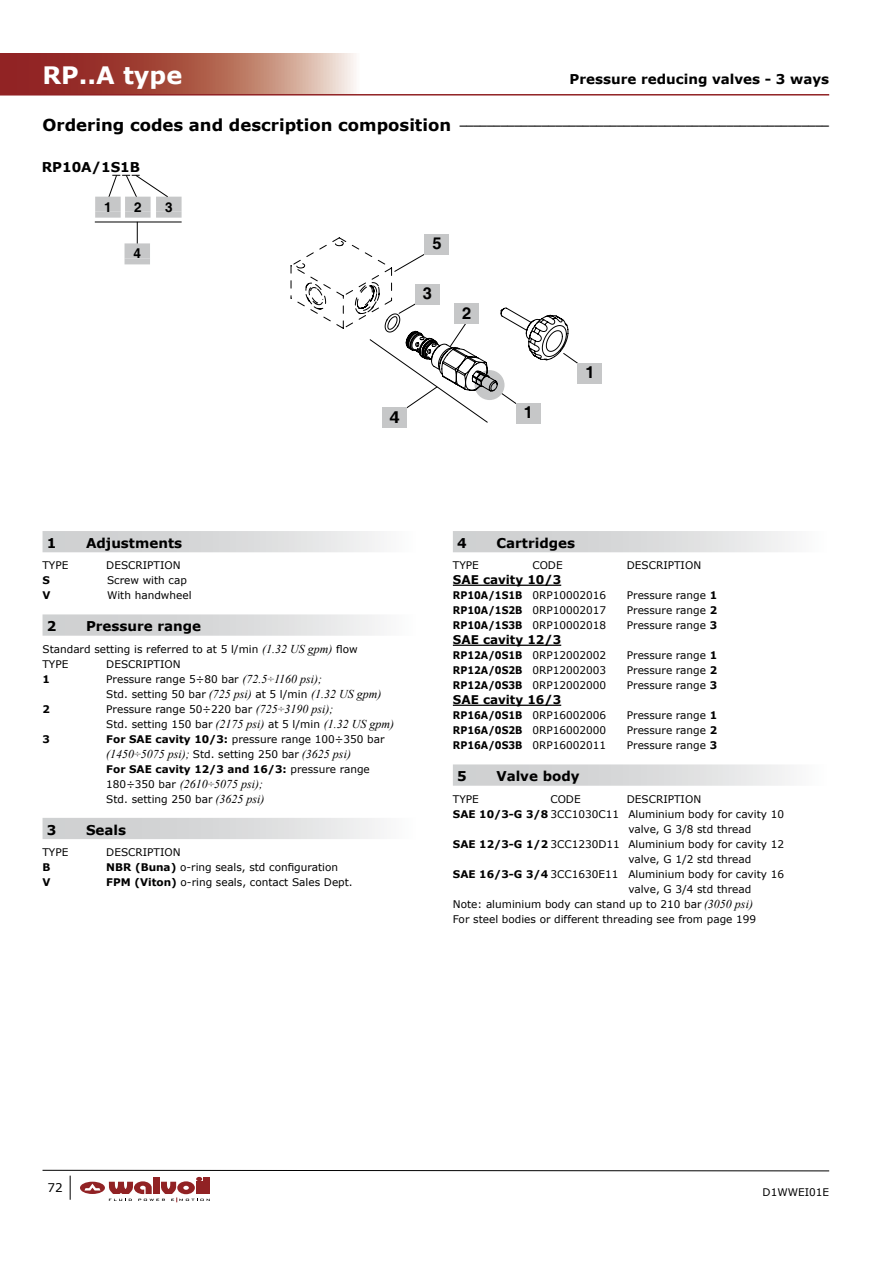
<style>
.page{position:relative;width:893px;height:1263px;background:#fff}
.page>*{position:absolute;margin:0;border:0;box-sizing:border-box;transform-origin:0 0}
.t1{font:700 24px "Verdana";color:#fff}
.t2{font:700 16.5px "Helvetica";color:#000}
.t3{font:700 16.5px "Helvetica";color:#000;scale:1.13 1}
.t4{font:700 13.5px "Verdana";color:#000}
.t5{font:700 13.5px "Helvetica";color:#000}
.t6{font:italic 12px "Times New Roman";color:#000}
.t7{font:700 12px "Verdana";color:#000}
.t8{font:12px "Verdana";color:#000}
.t9{font:10.5px/15px "Verdana";color:#000}
.t10{font:700 10.5px "Verdana";color:#000}
.t11{font:700 9.6px "Verdana";color:#000}
.s1{font-size:16.5px}
.s2{font-family:"Times New Roman";font-style:italic;font-size:12px}
.s3{font-weight:700}
.s4{font-family:"Verdana";font-style:normal;font-size:10.5px}
.s5{font-weight:400}
</style>
<div class="page">
<svg style="left:0;top:54px;width:356px;height:40px"></svg>
<hr style="left:0;top:94px;width:829px;height:2px;background:#912224">
<svg style="left:42px;top:1170px;width:788px;height:32px"></svg>
<hr style="left:95px;top:222px;width:87px;height:1px;background:#000">
<svg style="left:137px;top:222px;width:1px;height:21px"></svg>
<div style="left:125px;top:243px;width:25px;height:15px;background:#c6c7c8"></div>
<div style="left:125px;top:258px;width:25px;height:6px;background:#c6c7c8"></div>
<div style="left:95px;top:197px;width:26px;height:15px;background:#c6c7c8"></div>
<div style="left:95px;top:212px;width:26px;height:6px;background:#c6c7c8"></div>
<div style="left:125px;top:197px;width:26px;height:15px;background:#c6c7c8"></div>
<div style="left:125px;top:212px;width:26px;height:6px;background:#c6c7c8"></div>
<div style="left:156px;top:197px;width:26px;height:15px;background:#c6c7c8"></div>
<div style="left:156px;top:212px;width:26px;height:6px;background:#c6c7c8"></div>
<div style="left:43px;top:531px;width:376px;height:21px;background:linear-gradient(to right,#c6c8c9,#f5f5f5)"></div>
<div style="left:43px;top:614px;width:376px;height:22px;background:linear-gradient(to right,#c6c8c9,#f5f5f5)"></div>
<div style="left:43px;top:818px;width:376px;height:21px;background:linear-gradient(to right,#c6c8c9,#f5f5f5)"></div>
<div style="left:453px;top:531px;width:376px;height:21px;background:linear-gradient(to right,#c6c8c9,#f5f5f5)"></div>
<hr style="left:453px;top:585px;width:108px;height:1px;background:#000">
<hr style="left:453px;top:645px;width:108px;height:1px;background:#000">
<hr style="left:453px;top:705px;width:108px;height:1px;background:#000">
<div style="left:453px;top:764px;width:376px;height:22px;background:linear-gradient(to right,#c6c8c9,#f5f5f5)"></div>
<svg style="left:107px;top:175px;width:61px;height:25px"></svg>
<div style="left:382px;top:408px;width:25px;height:20px;background:#c6c7c8"></div>
<div style="left:424px;top:234px;width:25px;height:21px;background:#c6c7c8"></div>
<div style="left:516px;top:403px;width:25px;height:21px;background:#c6c7c8"></div>
<svg style="left:291px;top:237px;width:287px;height:186px"></svg>
<div style="left:577px;top:363px;width:25px;height:21px;background:#c6c7c8"></div>
<h1 class="t1" style="left:43px;top:58px;width:141px">RP..A type</h1>
<p class="t4" style="left:570px;top:69px;width:261px">Pressure reducing valves - 3 ways</p>
<p class="t11" style="left:43px;top:115px;width:788px"><span class="s1">Ordering codes and description composition</span> ______________________________________________________</p>
<p class="t4" style="left:42px;top:158px;width:100px">RP10A/1S1B</p>
<p class="t5" style="left:104px;top:199px;width:9px">1</p>
<p class="t5" style="left:134px;top:199px;width:9px">2</p>
<p class="t5" style="left:165px;top:199px;width:9px">3</p>
<p class="t5" style="left:134px;top:245px;width:9px">4</p>
<h2 class="t2" style="left:432px;top:233px;width:11px">5</h2>
<h2 class="t2" style="left:423px;top:283px;width:11px">3</h2>
<h2 class="t2" style="left:462px;top:303px;width:11px">2</h2>
<h2 class="t3" style="left:389px;top:407px;width:11px">4</h2>
<h2 class="t2" style="left:524px;top:402px;width:11px">1</h2>
<h2 class="t2" style="left:585px;top:362px;width:11px">1</h2>
<p class="t4" style="left:47px;top:534px;width:11px">1</p>
<p class="t4" style="left:86px;top:534px;width:98px">Adjustments</p>
<p class="t9" style="left:43px;top:558px;width:27px">TYPE</p>
<p class="t9" style="left:106px;top:558px;width:76px">DESCRIPTION</p>
<p class="t10" style="left:43px;top:573px;width:9px">S</p>
<p class="t9" style="left:107px;top:573px;width:81px">Screw with cap</p>
<p class="t10" style="left:43px;top:588px;width:10px">V</p>
<p class="t9" style="left:107px;top:588px;width:86px">With handwheel</p>
<p class="t4" style="left:47px;top:617px;width:11px">2</p>
<p class="t4" style="left:86px;top:617px;width:117px">Pressure range</p>
<p class="t9" style="left:43px;top:641px;width:317px">Standard setting is referred to at 5 l/min <span class="s2">(1.32 US gpm)</span> flow<br>TYPE</p>
<p class="t9" style="left:106px;top:656px;width:76px">DESCRIPTION</p>
<p class="t10" style="left:43px;top:672px;width:9px">1</p>
<p class="t9" style="left:106px;top:671px;width:277px">Pressure range 5÷80 bar <span class="s2">(72.5÷1160 psi);<br></span>Std. setting 50 bar <span class="s2">(725 psi)</span> at 5 l/min <span class="s2">(1.32 US gpm)</span></p>
<p class="t10" style="left:43px;top:701px;width:9px">2</p>
<p class="t9" style="left:106px;top:701px;width:289px">Pressure range 50÷220 bar <span class="s2">(725÷3190 psi);<br></span>Std. setting 150 bar <span class="s2">(2175 psi)</span> at 5 l/min <span class="s2">(1.32 US gpm)</span></p>
<p class="t10" style="left:43px;top:731px;width:9px">3</p>
<p class="t9" style="left:106px;top:731px;width:280px"><span class="s3">For SAE cavity 10/3:</span> pressure range 100÷350 bar</p>
<p class="t6" style="left:106px;top:745px;width:246px">(1450÷5075 psi); <span class="s4">Std. setting 250 bar</span> (3625 psi)</p>
<p class="t10" style="left:106px;top:761px;width:265px">For SAE cavity 12/3 and 16/3: <span class="s5">pressure range</span></p>
<p class="t6" style="left:106px;top:775px;width:158px"><span class="s4">180÷350 bar</span> (2610÷5075 psi);</p>
<p class="t9" style="left:106px;top:791px;width:160px">Std. setting 250 bar <span class="s2">(3625 psi)</span></p>
<p class="t4" style="left:47px;top:820px;width:11px">3</p>
<p class="t4" style="left:86px;top:820px;width:42px">Seals</p>
<p class="t9" style="left:43px;top:845px;width:27px">TYPE</p>
<p class="t9" style="left:106px;top:845px;width:76px">DESCRIPTION</p>
<p class="t10" style="left:43px;top:860px;width:10px">B</p>
<p class="t9" style="left:106px;top:860px;width:233px"><span class="s3">NBR (Buna)</span> o-ring seals, std configuration</p>
<p class="t10" style="left:43px;top:875px;width:10px">V</p>
<p class="t9" style="left:106px;top:875px;width:248px"><span class="s3">FPM (Viton)</span> o-ring seals, contact Sales Dept.</p>
<p class="t4" style="left:457px;top:534px;width:11px">4</p>
<p class="t4" style="left:496px;top:534px;width:80px">Cartridges</p>
<p class="t9" style="left:453px;top:558px;width:27px">TYPE</p>
<p class="t9" style="left:532px;top:558px;width:32px">CODE</p>
<p class="t9" style="left:627px;top:558px;width:76px">DESCRIPTION</p>
<p class="t7" style="left:453px;top:571px;width:110px">SAE cavity 10/3</p>
<p class="t9" style="left:453px;top:588px;width:155px"><span class="s3">RP10A/1S1B</span> 0RP10002016</p>
<p class="t9" style="left:627px;top:588px;width:92px">Pressure range <span class="s3">1</span></p>
<p class="t9" style="left:453px;top:603px;width:155px"><span class="s3">RP10A/1S2B</span> 0RP10002017</p>
<p class="t9" style="left:627px;top:603px;width:92px">Pressure range <span class="s3">2</span></p>
<p class="t9" style="left:453px;top:618px;width:155px"><span class="s3">RP10A/1S3B</span> 0RP10002018</p>
<p class="t9" style="left:627px;top:618px;width:92px">Pressure range <span class="s3">3</span></p>
<p class="t7" style="left:453px;top:631px;width:110px">SAE cavity 12/3</p>
<p class="t9" style="left:453px;top:648px;width:155px"><span class="s3">RP12A/0S1B</span> 0RP12002002</p>
<p class="t9" style="left:627px;top:648px;width:92px">Pressure range <span class="s3">1</span></p>
<p class="t9" style="left:453px;top:663px;width:155px"><span class="s3">RP12A/0S2B</span> 0RP12002003</p>
<p class="t9" style="left:627px;top:663px;width:92px">Pressure range <span class="s3">2</span></p>
<p class="t9" style="left:453px;top:678px;width:155px"><span class="s3">RP12A/0S3B</span> 0RP12002000</p>
<p class="t9" style="left:627px;top:678px;width:92px">Pressure range <span class="s3">3</span></p>
<p class="t7" style="left:453px;top:691px;width:110px">SAE cavity 16/3</p>
<p class="t9" style="left:453px;top:708px;width:155px"><span class="s3">RP16A/0S1B</span> 0RP16002006</p>
<p class="t9" style="left:627px;top:708px;width:92px">Pressure range <span class="s3">1</span></p>
<p class="t9" style="left:453px;top:723px;width:155px"><span class="s3">RP16A/0S2B</span> 0RP16002000</p>
<p class="t9" style="left:627px;top:723px;width:92px">Pressure range <span class="s3">2</span></p>
<p class="t9" style="left:453px;top:738px;width:155px"><span class="s3">RP16A/0S3B</span> 0RP16002011</p>
<p class="t9" style="left:627px;top:738px;width:92px">Pressure range <span class="s3">3</span></p>
<p class="t4" style="left:457px;top:767px;width:11px">5</p>
<p class="t4" style="left:496px;top:767px;width:85px">Valve body</p>
<p class="t9" style="left:453px;top:791px;width:27px">TYPE</p>
<p class="t9" style="left:550px;top:791px;width:32px">CODE</p>
<p class="t9" style="left:627px;top:791px;width:76px">DESCRIPTION</p>
<p class="t9" style="left:453px;top:806px;width:333px"><span class="s3">SAE 10/3-G 3/8</span> 3CC1030C11 Aluminium body for cavity 10</p>
<p class="t9" style="left:628px;top:821px;width:124px">valve, G 3/8 std thread</p>
<p class="t9" style="left:453px;top:836px;width:333px"><span class="s3">SAE 12/3-G 1/2</span> 3CC1230D11 Aluminium body for cavity 12</p>
<p class="t9" style="left:628px;top:851px;width:124px">valve, G 1/2 std thread</p>
<p class="t9" style="left:453px;top:866px;width:333px"><span class="s3">SAE 16/3-G 3/4</span> 3CC1630E11 Aluminium body for cavity 16</p>
<p class="t9" style="left:628px;top:881px;width:124px">valve, G 3/4 std thread</p>
<p class="t9" style="left:453px;top:896px;width:302px">Note: aluminium body can stand up to 210 bar <span class="s2">(3050 psi)</span></p>
<p class="t9" style="left:453px;top:911px;width:305px">For steel bodies or different threading see from page 199</p>
<p class="t8" style="left:48px;top:1179px;width:17px">72</p>
<p class="t9" style="left:763px;top:1185px;width:68px">D1WWEI01E</p>
</div>
